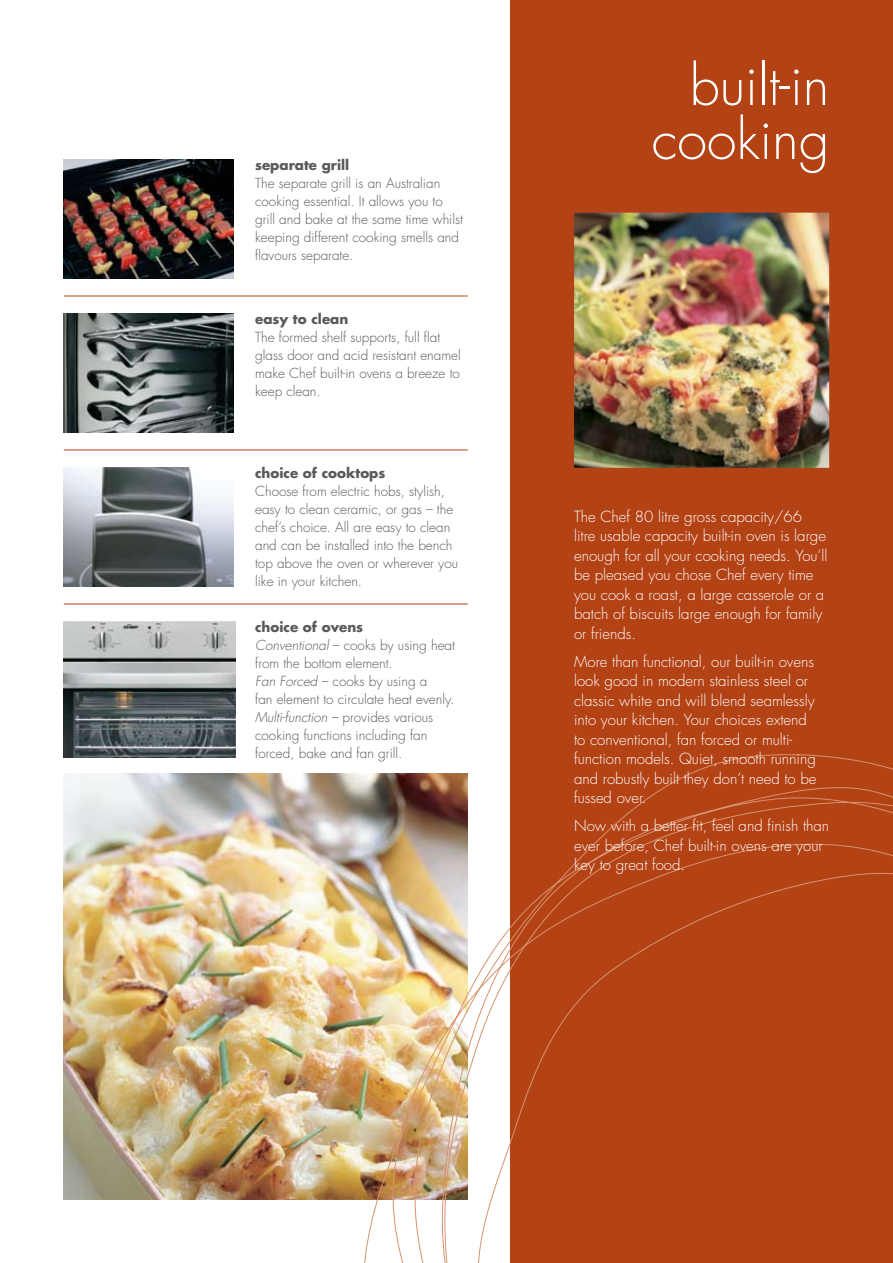
<style>
.page{position:relative;width:893px;height:1263px;background:#fff}
.page>*{position:absolute;margin:0;border:0;box-sizing:border-box;transform-origin:0 0}
.t1{font:300 54px "Futura LT";color:#fff}
.t2{font:300 15px/19.5px "Futura LT";color:#fff}
.t3{font:300 13.5px/18px "Futura LT";color:#58595b}
.t4{font:700 13.5px "Futura LT";color:#58595b}
.s1{font-weight:700}
.s2{font-style:italic}
</style>
<div class="page">
<img style="left:64px;top:774px;width:289px;height:425px">
<div style="left:510px;top:0;width:383px;height:1263px;background:#b34215"></div>
<img style="left:64px;top:159px;width:170px;height:120px">
<hr style="left:64px;top:296px;width:404px;height:1px;background:#b34215">
<svg style="left:353px;top:754px;width:540px;height:509px"></svg>
<img style="left:64px;top:313px;width:170px;height:119px">
<hr style="left:64px;top:449px;width:404px;height:1px;background:#b34215">
<img style="left:64px;top:467px;width:170px;height:119px">
<img style="left:574px;top:213px;width:255px;height:255px">
<hr style="left:64px;top:603px;width:404px;height:1px;background:#b34215">
<img style="left:64px;top:621px;width:172px;height:137px">
<p class="t4" style="left:255px;top:156px;width:96px">separate grill</p>
<p class="t3" style="left:255px;top:175px;width:209px">The separate grill is an Australian cooking essential. It allows you to grill and bake at the same time whilst keeping different cooking smells and flavours separate.</p>
<p class="t4" style="left:255px;top:310px;width:95px">easy to clean</p>
<p class="t3" style="left:255px;top:329px;width:207px">The formed shelf supports, full flat glass door and acid resistant enamel make Chef built-in ovens a breeze to keep clean.</p>
<p class="t4" style="left:255px;top:464px;width:132px">choice of cooktops</p>
<p class="t3" style="left:255px;top:483px;width:205px">Choose from electric hobs, stylish, easy to clean ceramic, or gas – the chef’s choice. All are easy to clean and can be installed into the bench top above the oven or wherever you like in your kitchen.</p>
<p class="t3" style="left:255px;top:619px;width:201px"><span class="s1">choice of ovens<br></span><span class="s2">Conventional</span> – cooks by using heat from the bottom element.<br><span class="s2">Fan Forced</span> – cooks by using a<br>fan element to circulate heat evenly.<br><span class="s2">Multi-function</span> – provides various cooking functions including fan forced, bake and fan grill.</p>
<h1 class="t1" style="left:689px;top:53px;width:141px">built-in</h1>
<h1 class="t1" style="left:652px;top:107px;width:179px">cooking</h1>
<p class="t2" style="left:574px;top:507px;width:255px">The Chef 80 litre gross capacity/66<br>litre usable capacity built-in oven is large enough for all your cooking needs. You’ll be pleased you chose Chef every time you cook a roast, a large casserole or a batch of biscuits large enough for family or friends.</p>
<p class="t2" style="left:574px;top:652px;width:244px">More than functional, our built-in ovens look good in modern stainless steel or classic white and will blend seamlessly into your kitchen. Your choices extend to conventional, fan forced or multi&shy;function models. Quiet, smooth running and robustly built they don’t need to be fussed over.</p>
<p class="t2" style="left:574px;top:816px;width:257px">Now with a better fit, feel and finish than ever before, Chef built-in ovens are your key to great food.</p>
</div>
